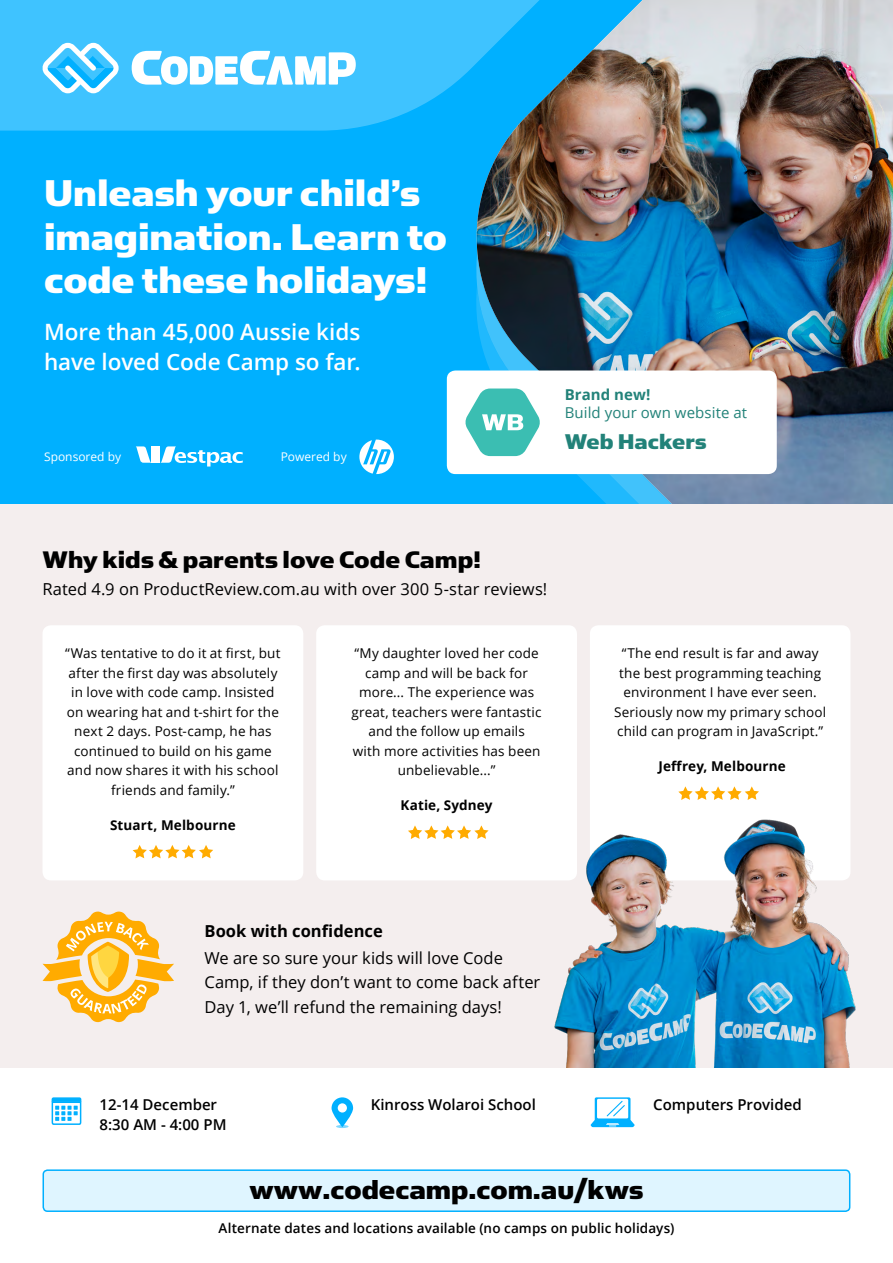
<style>
.page{position:relative;width:893px;height:1263px;background:#fff}
.page>*{position:absolute;margin:0;border:0;box-sizing:border-box;transform-origin:0 0}
.t1{font:42px/43.5px "Simian Text Chimpanzee";color:#fff}
.t2{font:30px "Simian Text Chimpanzee";color:#000}
.t3{font:27px "Simian Text Chimpanzee";color:#000}
.t4{font:24px "Simian Text Chimpanzee";color:#228279}
.t5{font:600 22.5px/30px "Open Sans";letter-spacing:-.005em;color:#fff}
.t6{font:16.5px/24px "Open Sans";color:#000}
.t7{font:700 16.5px "Open Sans";color:#000}
.t8{font:600 15px "Open Sans";color:#000}
.t9{font:15px "Open Sans";letter-spacing:.005em;color:#228279}
.t10{font:700 15px "Open Sans";letter-spacing:.005em;color:#228279}
.t11{font:13.5px/19.5px "Open Sans";letter-spacing:.01em;color:#000;text-align:center}
.t12{font:600 13.5px "Open Sans";letter-spacing:.01em;color:#000}
.t13{font:700 13.5px "Open Sans";letter-spacing:.01em;color:#000}
.t14{font:12px "Open Sans";color:#fff}
.s1{font-weight:400;color:#fff}
</style>
<div class="page">
<div style="left:0;top:0;width:893px;height:504px;background:#00b0ff"></div>
<div style="left:0;top:0;width:460px;height:131px;background:#3fc3ff"></div>
<svg style="left:132px;top:51px;width:224px;height:34px;background:#b3e7ff"></svg>
<svg style="left:42px;top:43px;width:77px;height:50px"></svg>
<div style="left:43px;top:1170px;width:807px;height:41px;background:#dff5ff;border-radius:4px"></div>
<div style="left:43px;top:1169px;width:807px;height:43px;border:2px solid #00b0ff;border-radius:4px"></div>
<svg style="left:332px;top:1097px;width:21px;height:31px"></svg>
<img style="left:475px;top:0;width:418px;height:254px">
<svg style="left:476px;top:254px;width:417px;height:32px;background:#115e8c"></svg>
<img style="left:472px;top:286px;width:421px;height:218px">
<svg style="left:51px;top:1097px;width:31px;height:28px"></svg>
<div style="left:0;top:504px;width:893px;height:563px;background:#f4eeee"></div>
<div style="left:43px;top:625px;width:260px;height:255px;background:#fff;border-radius:9px"></div>
<svg style="left:133px;top:845px;width:80px;height:13px"></svg>
<div style="left:316px;top:625px;width:261px;height:255px;background:#fff;border-radius:9px"></div>
<svg style="left:408px;top:825px;width:81px;height:14px"></svg>
<div style="left:590px;top:625px;width:260px;height:255px;background:#fff;border-radius:9px"></div>
<svg style="left:43px;top:911px;width:131px;height:112px"></svg>
<svg style="left:591px;top:1097px;width:44px;height:30px"></svg>
<img style="left:554px;top:786px;width:302px;height:281px">
<div style="left:447px;top:370px;width:330px;height:104px;background:#fff;border-radius:9px"></div>
<svg style="left:465px;top:388px;width:75px;height:68px"></svg>
<svg style="left:136px;top:446px;width:107px;height:20px"></svg>
<svg style="left:359px;top:440px;width:35px;height:34px"></svg>
<h1 class="t1" style="left:44px;top:170px;width:404px">Unleash your child’s imagination. Learn to code these holidays!</h1>
<h3 class="t5" style="left:44px;top:317px;width:318px">More than 45,000 Aussie kids have loved Code Camp so far.</h3>
<p class="t14" style="left:44px;top:448px;width:79px">Sponsored by</p>
<p class="t14" style="left:281px;top:448px;width:68px">Powered by</p>
<p class="t10" style="left:565px;top:384px;width:87px">Brand new!</p>
<p class="t9" style="left:565px;top:402px;width:184px">Build your own website at</p>
<h3 class="t4" style="left:565px;top:427px;width:144px">Web Hackers</h3>
<h3 class="t3" style="left:43px;top:544px;width:440px">Why kids &amp; parents love Code Camp!</h3>
<p class="t6" style="left:43px;top:577px;width:506px">Rated 4.9 on ProductReview.com.au with over 300 5-star reviews!</p>
<p class="t11" style="left:65px;top:643px;width:217px">“Was tentative to do it at first, but after the first day was absolutely in love with code camp. Insisted on wearing hat and t-shirt for the next 2 days. Post-camp, he has continued to build on his game and now shares it with his school friends and family.”</p>
<p class="t13" style="left:110px;top:815px;width:127px">Stuart, Melbourne</p>
<p class="t11" style="left:352px;top:643px;width:191px">“My daughter loved her code camp and will be back for more... The experience was great, teachers were fantastic and the follow up emails<br>with more activities has been unbelievable...”</p>
<p class="t13" style="left:401px;top:796px;width:94px">Katie, Sydney</p>
<p class="t11" style="left:614px;top:643px;width:214px">“The end result is far and away the best programming teaching environment I have ever seen.<br>Seriously now my primary school child can program in JavaScript.”</p>
<p class="t13" style="left:655px;top:757px;width:133px"><span class="s1">.</span>Jeffrey, Melbourne</p>
<p class="t7" style="left:204px;top:919px;width:180px">Book with confidence</p>
<p class="t6" style="left:204px;top:946px;width:337px">We are so sure your kids will love Code<br>Camp, if they don’t want to come back after<br>Day 1, we’ll refund the remaining days!</p>
<p class="t8" style="left:100px;top:1094px;width:119px">12-14 December</p>
<p class="t8" style="left:371px;top:1094px;width:167px">Kinross Wolaroi School</p>
<p class="t8" style="left:653px;top:1094px;width:150px">Computers Provided</p>
<p class="t8" style="left:100px;top:1114px;width:128px">8:30 AM - 4:00 PM</p>
<h2 class="t2" style="left:249px;top:1175px;width:396px">www.codecamp.com.au/kws</h2>
<p class="t12" style="left:219px;top:1218px;width:457px">Alternate dates and locations available (no camps on public holidays)</p>
</div>
